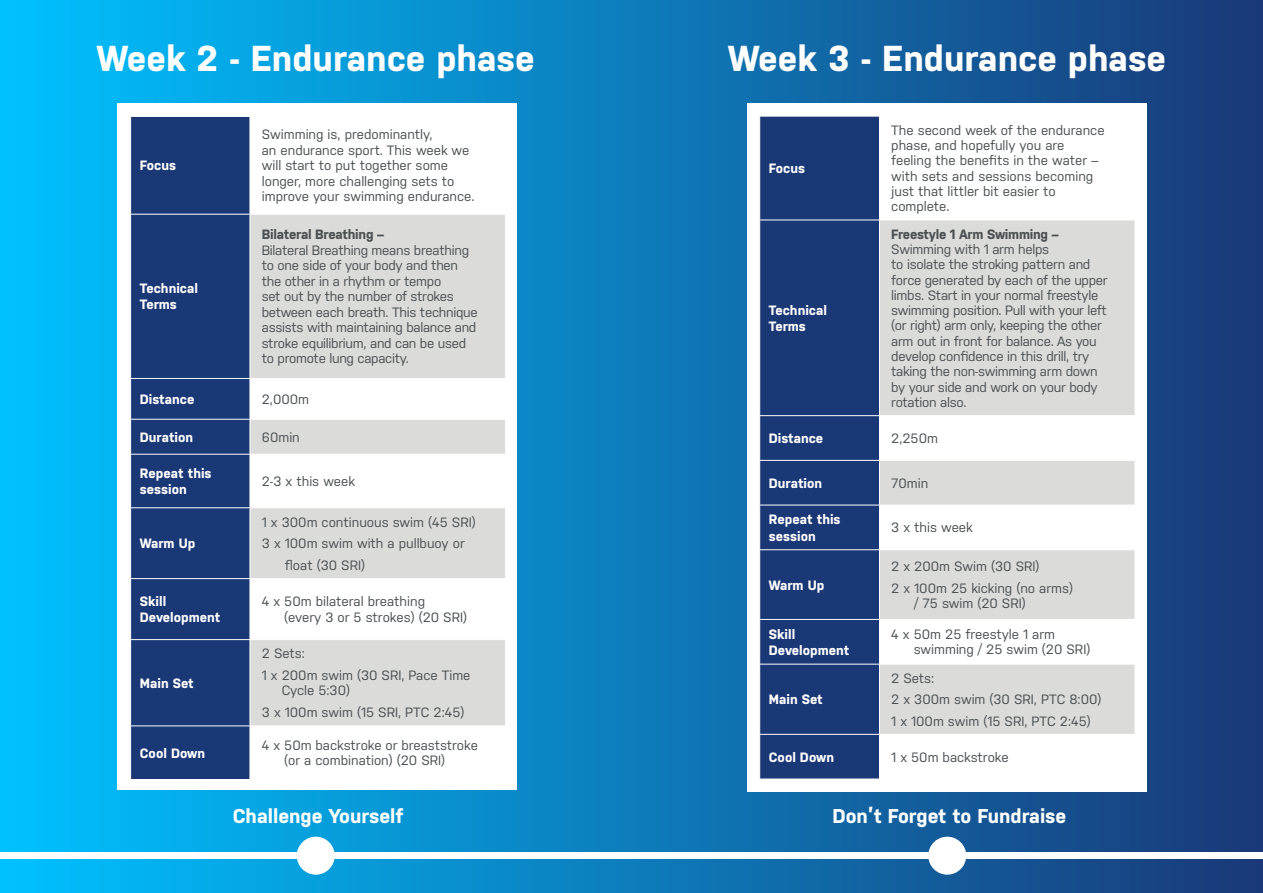
<style>
.page{position:relative;width:1263px;height:893px;background:#fff}
.page>*{position:absolute;margin:0;border:0;box-sizing:border-box;transform-origin:0 0}
.t1{font:700 36px "Nudista";color:#fff}
.t2{font:700 19.95px "Nudista";color:#fff}
.ITALIC{font:13.5px/15.3px "Nudista";letter-spacing:-.02em;color:#4a4f52}
.BOLD{font:13.5px/15.5px "Nudista";color:#4a4f52}
.ITALIC-2{font:13.5px/15.3px "Nudista";color:#4a4f52}
.t3{font:700 13.5px/16.2px "Nudista";color:#fff}
.s1{font-weight:700}
</style>
<div class="page">
<div style="left:0;top:0;width:1263px;height:893px;background:linear-gradient(to right,#00c1ff,#1a3877)"></div>
<div style="left:0;top:852px;width:1263px;height:7px;background:#fff"></div>
<div style="left:928px;top:837px;width:38px;height:38px;background:#fff;border-radius:50%"></div>
<div style="left:297px;top:837px;width:38px;height:38px;background:#fff;border-radius:50%"></div>
<div style="left:117px;top:103px;width:400px;height:687px;background:#fff"></div>
<div style="left:131px;top:117px;width:119px;height:662px;background:#1a3776"></div>
<svg style="left:251px;top:215px;width:254px;height:510px;fill:#dbdcda"></svg>
<hr style="left:250px;top:378px;width:256px;height:1px;background:#fff">
<hr style="left:250px;top:419px;width:256px;height:1px;background:#fff">
<hr style="left:250px;top:454px;width:256px;height:1px;background:#fff">
<hr style="left:250px;top:507px;width:256px;height:1px;background:#fff">
<hr style="left:250px;top:578px;width:256px;height:1px;background:#fff">
<hr style="left:250px;top:639px;width:256px;height:1px;background:#fff">
<hr style="left:130px;top:214px;width:120px;height:1px;background:#fff">
<hr style="left:130px;top:378px;width:120px;height:1px;background:#fff">
<hr style="left:130px;top:419px;width:120px;height:1px;background:#fff">
<hr style="left:130px;top:454px;width:120px;height:1px;background:#fff">
<hr style="left:130px;top:507px;width:120px;height:1px;background:#fff">
<hr style="left:130px;top:578px;width:120px;height:1px;background:#fff">
<hr style="left:130px;top:639px;width:120px;height:1px;background:#fff">
<hr style="left:130px;top:725px;width:120px;height:1px;background:#fff">
<div style="left:747px;top:103px;width:400px;height:688px;background:#fff"></div>
<div style="left:760px;top:117px;width:119px;height:662px;background:#1a3776"></div>
<svg style="left:880px;top:221px;width:255px;height:513px;fill:#dbdcda"></svg>
<hr style="left:880px;top:415px;width:255px;height:1px;background:#fff">
<hr style="left:880px;top:460px;width:255px;height:1px;background:#fff">
<hr style="left:880px;top:505px;width:255px;height:1px;background:#fff">
<hr style="left:880px;top:549px;width:255px;height:1px;background:#fff">
<hr style="left:880px;top:619px;width:255px;height:1px;background:#fff">
<hr style="left:880px;top:664px;width:255px;height:1px;background:#fff">
<hr style="left:759px;top:220px;width:121px;height:1px;background:#fff">
<hr style="left:759px;top:415px;width:121px;height:1px;background:#fff">
<hr style="left:759px;top:460px;width:121px;height:1px;background:#fff">
<hr style="left:759px;top:505px;width:121px;height:1px;background:#fff">
<hr style="left:759px;top:549px;width:121px;height:1px;background:#fff">
<hr style="left:759px;top:619px;width:121px;height:1px;background:#fff">
<hr style="left:759px;top:664px;width:121px;height:1px;background:#fff">
<hr style="left:759px;top:734px;width:121px;height:1px;background:#fff">
<p class="t1" style="left:97px;top:38px;width:439px">Week 2 - Endurance phase</p>
<p class="t1" style="left:728px;top:38px;width:439px">Week 3 - Endurance phase</p>
<p class="t3" style="left:140px;top:157px;width:38px">Focus</p>
<p class="t3" style="left:140px;top:280px;width:60px">Technical<br>Terms</p>
<p class="ITALIC-2" style="left:262px;top:127px;width:214px">Swimming is, predominantly,<br>an endurance sport. This week we will start to put together some longer, more challenging sets to improve your swimming endurance.</p>
<p class="ITALIC" style="left:262px;top:227px;width:217px"><span class="s1">Bilateral Breathing –<br></span>Bilateral Breathing means breathing to one side of your body and then the other in a rhythm or tempo<br>set out by the number of strokes between each breath. This technique assists with maintaining balance and stroke equilibrium, and can be used to promote lung capacity.</p>
<p class="t3" style="left:140px;top:391px;width:56px">Distance</p>
<p class="BOLD" style="left:262px;top:391px;width:49px">2,000m</p>
<p class="t3" style="left:140px;top:429px;width:55px">Duration</p>
<p class="BOLD" style="left:262px;top:429px;width:39px">60min</p>
<p class="t3" style="left:140px;top:465px;width:73px">Repeat this session</p>
<p class="BOLD" style="left:262px;top:473px;width:95px">2-3 x this week</p>
<p class="t3" style="left:140px;top:535px;width:57px">Warm Up</p>
<p class="BOLD" style="left:262px;top:514px;width:215px">1 x 300m continuous swim (45 SRI)</p>
<p class="BOLD" style="left:285px;top:533px;width:181px;line-height:21.6px;text-indent:-23px">3 x 100m swim with a pullbuoy or float (30 SRI)</p>
<p class="t3" style="left:140px;top:593px;width:82px">Skill<br>Development</p>
<p class="BOLD" style="left:284px;top:594px;width:184px;text-indent:-22px">4 x 50m bilateral breathing<br>(every 3 or 5 strokes) (20 SRI)</p>
<p class="t3" style="left:140px;top:675px;width:55px">Main Set</p>
<p class="BOLD" style="left:262px;top:646px;width:45px">2 Sets:</p>
<p class="BOLD" style="left:282px;top:667px;width:190px;text-indent:-20px">1 x 200m swim (30 SRI, Pace Time<br>Cycle 5:30)</p>
<p class="BOLD" style="left:262px;top:705px;width:204px">3 x 100m swim (15 SRI, PTC 2:45)</p>
<p class="t3" style="left:140px;top:745px;width:67px">Cool Down</p>
<p class="BOLD" style="left:284px;top:737px;width:195px;text-indent:-22px">4 x 50m backstroke or breaststroke (or a combination) (20 SRI)</p>
<p class="t3" style="left:769px;top:160px;width:38px">Focus</p>
<p class="t3" style="left:769px;top:302px;width:60px">Technical<br>Terms</p>
<p class="ITALIC-2" style="left:891px;top:122px;width:215px">The second week of the endurance phase, and hopefully you are feeling the benefits in the water – with sets and sessions becoming just that littler bit easier to complete.</p>
<p class="ITALIC" style="left:891px;top:226px;width:218px"><span class="s1">Freestyle 1 Arm Swimming –<br></span>Swimming with 1 arm helps<br>to isolate the stroking pattern and force generated by each of the upper limbs. Start in your normal freestyle swimming position. Pull with your left (or right) arm only, keeping the other arm out in front for balance. As you develop confidence in this drill, try taking the non-swimming arm down by your side and work on your body rotation also.</p>
<p class="t3" style="left:769px;top:430px;width:56px">Distance</p>
<p class="BOLD" style="left:891px;top:430px;width:48px">2,250m</p>
<p class="t3" style="left:769px;top:475px;width:55px">Duration</p>
<p class="BOLD" style="left:891px;top:475px;width:39px">70min</p>
<p class="t3" style="left:769px;top:511px;width:73px">Repeat this session</p>
<p class="BOLD" style="left:891px;top:520px;width:83px">3 x this week</p>
<p class="t3" style="left:769px;top:577px;width:57px">Warm Up</p>
<p class="BOLD" style="left:891px;top:559px;width:150px">2 x 200m Swim (30 SRI)</p>
<p class="BOLD" style="left:914px;top:580px;width:160px;text-indent:-23px">2 x 100m 25 kicking (no arms) / 75 swim (20 SRI)</p>
<p class="t3" style="left:769px;top:626px;width:28px">Skill</p>
<p class="t3" style="left:769px;top:642px;width:82px">Development</p>
<p class="t3" style="left:769px;top:691px;width:55px">Main Set</p>
<p class="BOLD" style="left:914px;top:627px;width:178px;text-indent:-22px">4 x 50m 25 freestyle 1 arm swimming / 25 swim (20 SRI)</p>
<p class="BOLD" style="left:891px;top:670px;width:45px">2 Sets:</p>
<p class="BOLD" style="left:891px;top:692px;width:212px">2 x 300m swim (30 SRI, PTC 8:00)</p>
<p class="BOLD" style="left:891px;top:713px;width:201px">1 x 100m swim (15 SRI, PTC 2:45)</p>
<p class="t3" style="left:769px;top:749px;width:67px">Cool Down</p>
<p class="BOLD" style="left:891px;top:749px;width:119px">1 x 50m backstroke</p>
<p class="t2" style="left:233px;top:804px;width:172px">Challenge Yourself</p>
<p class="t2" style="left:832px;top:804px;width:235px">Don’t Forget to Fundraise</p>
</div>
